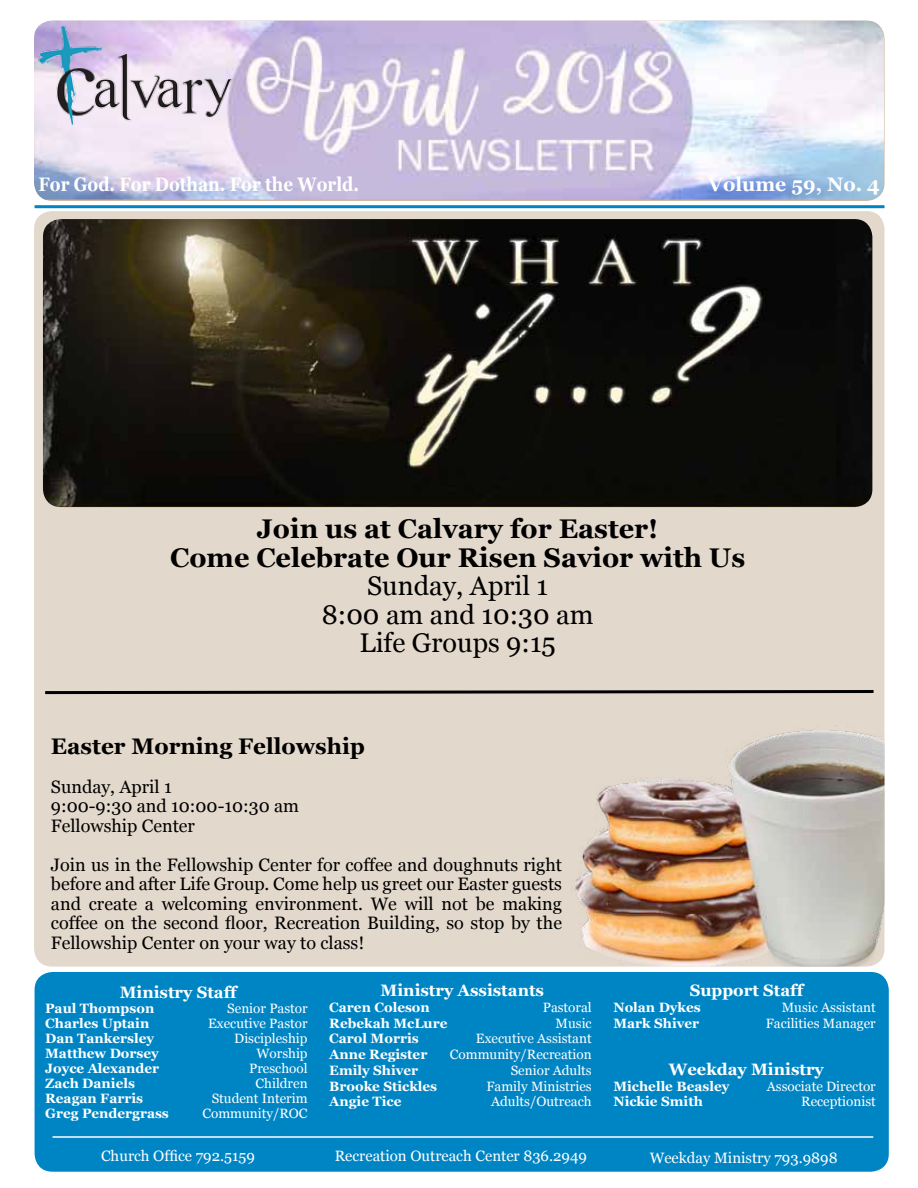
<style>
.page{position:relative;width:918px;height:1188px;background:#fff}
.page>*{position:absolute;margin:0;border:0;box-sizing:border-box;transform-origin:0 0}
.t1{font:700 27px/28.5px "Georgia";color:#000;text-align:center}
.t2{font:27px/28.5px "Georgia";color:#000;text-align:center}
.t3{font:700 22.5px "Georgia";color:#000}
.t4{font:700 19.5px "Georgia";color:#fff;scale:.87 1}
.t5{font:700 19.5px "Georgia";color:#fff}
.t6{font:18px/19.5px "Georgia";color:#000}
.t7{font:700 16.5px "Georgia";color:#fff}
.t8{font:15px "Georgia";color:#fff}
.t9{font:13.5px "Georgia";color:#fff}
.t10{font:700 13.5px "Georgia";color:#fff}
</style>
<div class="page">
<div style="left:34px;top:211px;width:851px;height:756px;background:#e3d8cc;border-radius:18px"></div>
<div style="left:35px;top:972px;width:854px;height:200px;background:#0085c4;border-radius:18px"></div>
<hr style="left:52px;top:1136px;width:821px;height:2px;background:#fff">
<img style="left:34px;top:21px;width:850px;height:179px">
<hr style="left:35px;top:205px;width:850px;height:3px;background:#0085c4">
<img style="left:34px;top:20px;width:205px;height:122px">
<img style="left:43px;top:219px;width:829px;height:288px">
<svg style="left:45px;top:690px;width:829px;height:5px"></svg>
<img style="left:570px;top:724px;width:315px;height:243px">
<p class="t4" style="left:38px;top:172px;width:370px">For God. For Dothan. For the World.</p>
<p class="t5" style="left:708px;top:172px;width:173px">Volume 59, No. 4</p>
<h1 class="t1" style="left:170px;top:515px;width:577px">Join us at Calvary for Easter!<br>Come Celebrate Our Risen Savior with Us</h1>
<h1 class="t2" style="left:322px;top:572px;width:273px">Sunday, April 1<br>8:00 am and 10:30 am<br>Life Groups 9:15</h1>
<p class="t3" style="left:51px;top:732px;width:315px">Easter Morning Fellowship</p>
<p class="t6" style="left:51px;top:777px;width:250px">Sunday, April 1<br>9:00-9:30 and 10:00-10:30 am<br>Fellowship Center</p>
<p class="t6" style="left:51px;top:855px;width:513px;text-align:justify">Join us in the Fellowship Center for coffee and doughnuts right before and after Life Group. Come help us greet our Easter guests and create a welcoming environment. We will not be making coffee on the second floor, Recreation Building, so stop by the Fellowship Center on your way to class!</p>
<p class="t7" style="left:120px;top:982px;width:119px">Ministry Staff</p>
<p class="t10" style="left:45px;top:1000px;width:111px">Paul Thompson</p>
<p class="t9" style="left:227px;top:1001px;width:82px">Senior Pastor</p>
<p class="t10" style="left:45px;top:1015px;width:106px">Charles Uptain</p>
<p class="t9" style="left:208px;top:1016px;width:101px">Executive Pastor</p>
<p class="t10" style="left:45px;top:1030px;width:111px">Dan Tankersley</p>
<p class="t9" style="left:234px;top:1031px;width:75px">Discipleship</p>
<p class="t10" style="left:45px;top:1045px;width:116px">Matthew Dorsey</p>
<p class="t9" style="left:256px;top:1046px;width:53px">Worship</p>
<p class="t10" style="left:45px;top:1060px;width:116px">Joyce Alexander</p>
<p class="t9" style="left:249px;top:1061px;width:60px">Preschool</p>
<p class="t10" style="left:45px;top:1075px;width:91px">Zach Daniels</p>
<p class="t9" style="left:256px;top:1076px;width:54px">Children</p>
<p class="t10" style="left:45px;top:1090px;width:99px">Reagan Farris</p>
<p class="t9" style="left:212px;top:1091px;width:97px">Student Interim</p>
<p class="t10" style="left:45px;top:1105px;width:125px">Greg Pendergrass</p>
<p class="t9" style="left:202px;top:1106px;width:107px">Community/ROC</p>
<p class="t7" style="left:381px;top:980px;width:165px">Ministry Assistants</p>
<p class="t10" style="left:329px;top:999px;width:102px">Caren Coleson</p>
<p class="t9" style="left:543px;top:999px;width:51px">Pastoral</p>
<p class="t10" style="left:329px;top:1014px;width:120px">Rebekah McLure</p>
<p class="t9" style="left:556px;top:1015px;width:38px">Music</p>
<p class="t10" style="left:329px;top:1030px;width:91px">Carol Morris</p>
<p class="t9" style="left:476px;top:1031px;width:117px">Executive Assistant</p>
<p class="t10" style="left:329px;top:1046px;width:100px">Anne Register</p>
<p class="t9" style="left:450px;top:1046px;width:143px">Community/Recreation</p>
<p class="t10" style="left:329px;top:1062px;width:91px">Emily Shiver</p>
<p class="t9" style="left:511px;top:1062px;width:83px">Senior Adults</p>
<p class="t10" style="left:329px;top:1077px;width:109px">Brooke Stickles</p>
<p class="t9" style="left:487px;top:1078px;width:107px">Family Ministries</p>
<p class="t10" style="left:329px;top:1093px;width:74px">Angie Tice</p>
<p class="t9" style="left:491px;top:1094px;width:102px">Adults/Outreach</p>
<p class="t7" style="left:690px;top:980px;width:115px">Support Staff</p>
<p class="t10" style="left:613px;top:999px;width:89px">Nolan Dykes</p>
<p class="t9" style="left:782px;top:999px;width:96px">Music Assistant</p>
<p class="t10" style="left:613px;top:1014px;width:87px">Mark Shiver</p>
<p class="t9" style="left:766px;top:1015px;width:112px">Facilities Manager</p>
<p class="t7" style="left:669px;top:1059px;width:157px">Weekday Ministry</p>
<p class="t10" style="left:613px;top:1077px;width:118px">Michelle Beasley</p>
<p class="t9" style="left:767px;top:1078px;width:111px">Associate Director</p>
<p class="t10" style="left:613px;top:1093px;width:91px">Nickie Smith</p>
<p class="t9" style="left:801px;top:1094px;width:76px">Receptionist</p>
<p class="t8" style="left:101px;top:1147px;width:155px">Church Office 792.5159</p>
<p class="t8" style="left:335px;top:1147px;width:254px">Recreation Outreach Center 836.2949</p>
<p class="t8" style="left:650px;top:1148px;width:189px">Weekday Ministry 793.9898</p>
</div>
